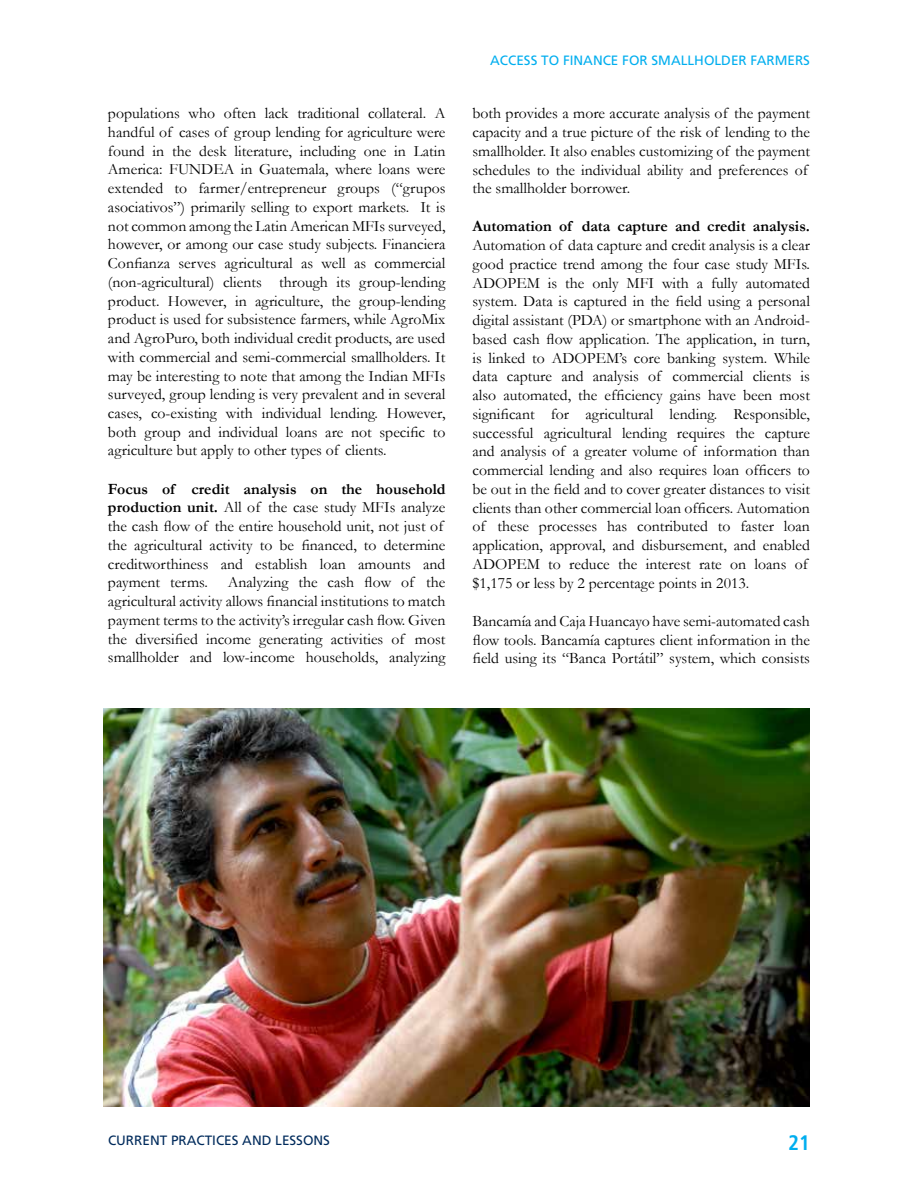
<style>
.page{position:relative;width:918px;height:1188px;background:#fff}
.page>*{position:absolute;margin:0;border:0;box-sizing:border-box;transform-origin:0 0}
.t1{font:700 condensed 21px "Frutiger LT Std";color:#00aeef}
.t2{font:15.75px/18.8px "Garamond";color:#000}
.t3{font:700 15.75px "Garamond";color:#000}
.t4{font:13.5px "Frutiger LT Std";color:#00aeef}
.t5{font:13.5px "Frutiger LT Std";color:#002b5c}
.s1{font-weight:700}
</style>
<div class="page">
<img style="left:104px;top:708px;width:706px;height:399px">
<p class="t2" style="left:108px;top:103px;width:339px;text-align:justify">populations who often lack traditional collateral. A handful of cases of group lending for agriculture were found in the desk literature, including one in Latin America: FUNDEA in Guatemala, where loans were extended to farmer/entrepreneur groups (“grupos asociativos”) primarily selling to export markets. It is not common among the Latin American MFIs surveyed, however, or among our case study subjects. Financiera Confianza serves agricultural as well as commercial (non-agricultural) clients through its group-lending product. However, in agriculture, the group-lending product is used for subsistence farmers, while AgroMix and AgroPuro, both individual credit products, are used with commercial and semi-commercial smallholders. It may be interesting to note that among the Indian MFIs surveyed, group lending is very prevalent and in several cases, co-existing with individual lending. However, both group and individual loans are not specific to agriculture but apply to other types of clients.</p>
<p class="t2" style="left:108px;top:479px;width:339px"><span class="s1">Focus of credit analysis on the household production unit.</span> All of the case study MFIs analyze the cash flow of the entire household unit, not just of the agricultural activity to be financed, to determine creditworthiness and establish loan amounts and payment terms.</p>
<p class="t2" style="left:108px;top:573px;width:339px;text-align:justify;text-indent:120px">Analyzing the cash flow of the agricultural activity allows financial institutions to match payment terms to the activity’s irregular cash flow. Given the diversified income generating activities of most smallholder and low-income households, analyzing</p>
<p class="t4" style="left:490px;top:52px;width:321px">ACCESS TO FINANCE FOR SMALLHOLDER FARMERS</p>
<p class="t2" style="left:472px;top:104px;width:339px">both provides a more accurate analysis of the payment capacity and a true picture of the risk of lending to the smallholder. It also enables customizing of the payment schedules to the individual ability and preferences of the smallholder borrower.</p>
<p class="t3" style="left:472px;top:216px;width:339px">Automation of data capture and credit analysis.</p>
<p class="t2" style="left:472px;top:235px;width:339px">Automation of data capture and credit analysis is a clear good practice trend among the four case study MFIs.<br>ADOPEM is the only MFI with a fully automated system. Data is captured in the field using a personal digital assistant (PDA) or smartphone with an Android&shy;based cash flow application. The application, in turn, is linked to ADOPEM’s core banking system. While data capture and analysis of commercial clients is also automated, the efficiency gains have been most significant for agricultural lending. Responsible, successful agricultural lending requires the capture and analysis of a greater volume of information than commercial lending and also requires loan officers to be out in the field and to cover greater distances to visit clients than other commercial loan officers. Automation of these processes has contributed to faster loan application, approval, and disbursement, and enabled ADOPEM to reduce the interest rate on loans of $1,175 or less by 2 percentage points in 2013.</p>
<p class="t2" style="left:472px;top:611px;width:339px;text-align:justify">Bancamía and Caja Huancayo have semi-automated cash flow tools. Bancamía captures client information in the field using its “Banca Portátil” system, which consists</p>
<p class="t5" style="left:108px;top:1132px;width:224px">CURRENT PRACTICES AND LESSONS</p>
<h1 class="t1" style="left:788px;top:1130px;width:23px">21</h1>
</div>
